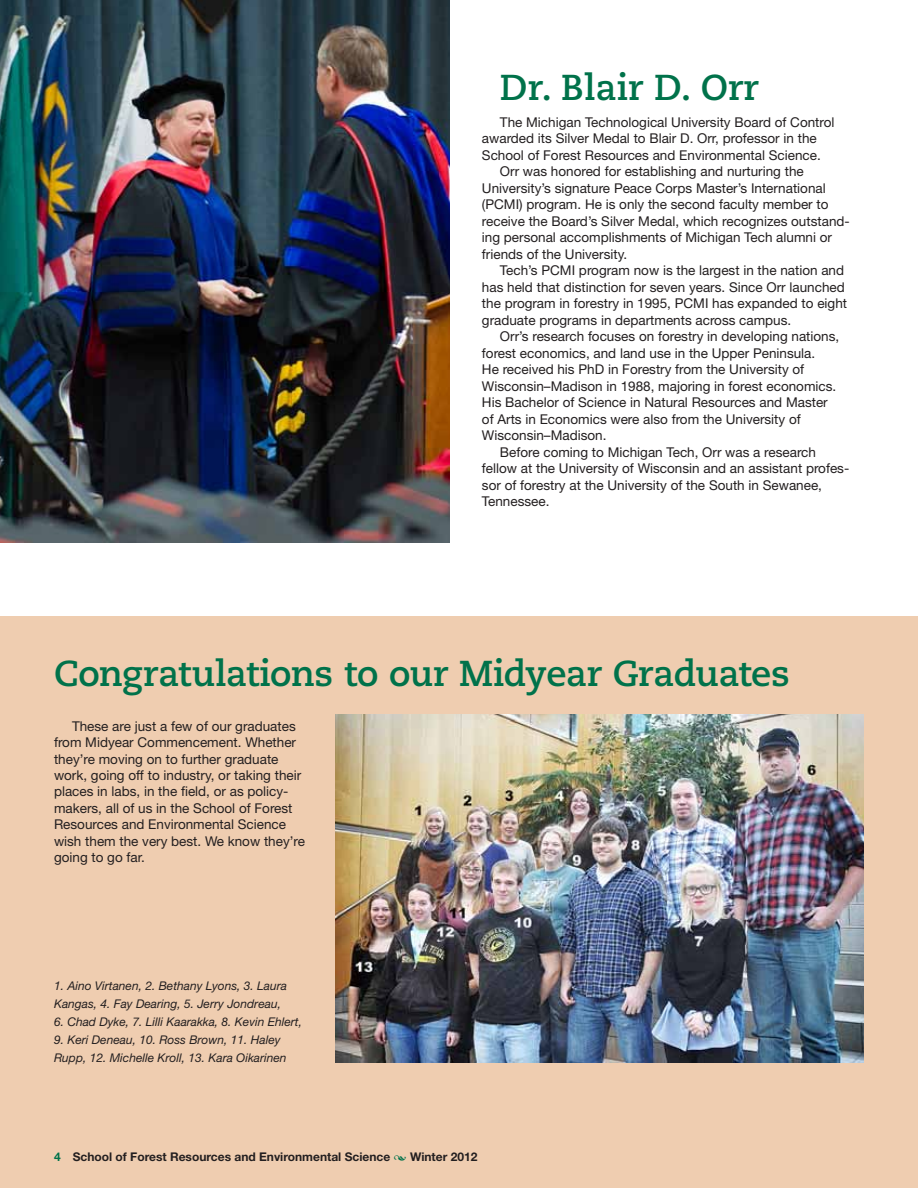
<style>
.page{position:relative;width:918px;height:1188px;background:#fff}
.page>*{position:absolute;margin:0;border:0;box-sizing:border-box;transform-origin:0 0}
.t1{font:700 36px "Caecilia LT Std";letter-spacing:-.01em;color:#00724a}
.t2{font:13.5px/16.5px "Helvetica Neue LT Std";color:#231f20}
.t3{font:italic 12px/18px "Helvetica Neue LT Std";color:#231f20}
.t4{font:700 12px "Helvetica Neue LT Std";color:#231f20}
.s1{color:#00724a}
.s2{font-family:"Minion Pro";font-weight:400;font-style:italic;color:#00724a}
</style>
<div class="page">
<img style="left:0;top:0;width:450px;height:542px">
<div style="left:0;top:617px;width:918px;height:571px;background:#efcdb0"></div>
<img style="left:336px;top:714px;width:528px;height:348px">
<h1 class="t1" style="left:500px;top:66px;width:260px">Dr. Blair D. Orr</h1>
<p class="t2" style="left:500px;top:113px;width:336px">The Michigan Technological University Board of Control</p>
<p class="t2" style="left:482px;top:130px;width:336px">awarded its Silver Medal to Blair D. Orr, professor in the</p>
<p class="t2" style="left:482px;top:146px;width:340px">School of Forest Resources and Environmental Science.</p>
<p class="t2" style="left:500px;top:163px;width:305px">Orr was honored for establishing and nurturing the</p>
<p class="t2" style="left:482px;top:179px;width:345px">University’s signature Peace Corps Master’s International</p>
<p class="t2" style="left:482px;top:196px;width:348px">(PCMI) program. He is only the second faculty member to</p>
<p class="t2" style="left:482px;top:212px;width:369px">receive the Board’s Silver Medal, which recognizes outstand-</p>
<p class="t2" style="left:482px;top:229px;width:352px">ing personal accomplishments of Michigan Tech alumni or</p>
<p class="t2" style="left:482px;top:245px;width:147px">friends of the University.</p>
<p class="t2" style="left:500px;top:262px;width:346px">Tech’s PCMI program now is the largest in the nation and</p>
<p class="t2" style="left:482px;top:278px;width:364px">has held that distinction for seven years. Since Orr launched</p>
<p class="t2" style="left:482px;top:295px;width:367px">the program in forestry in 1995, PCMI has expanded to eight</p>
<p class="t2" style="left:482px;top:311px;width:311px">graduate programs in departments across campus.</p>
<p class="t2" style="left:500px;top:328px;width:341px">Orr’s research focuses on forestry in developing nations,</p>
<p class="t2" style="left:482px;top:344px;width:335px">forest economics, and land use in the Upper Peninsula.</p>
<p class="t2" style="left:482px;top:361px;width:324px">He received his PhD in Forestry from the University of</p>
<p class="t2" style="left:482px;top:377px;width:356px">Wisconsin–Madison in 1988, majoring in forest economics.</p>
<p class="t2" style="left:482px;top:394px;width:347px">His Bachelor of Science in Natural Resources and Master</p>
<p class="t2" style="left:482px;top:410px;width:320px">of Arts in Economics were also from the University of</p>
<p class="t2" style="left:482px;top:427px;width:126px">Wisconsin–Madison.</p>
<p class="t2" style="left:500px;top:443px;width:318px">Before coming to Michigan Tech, Orr was a research</p>
<p class="t2" style="left:482px;top:460px;width:369px">fellow at the University of Wisconsin and an assistant profes-</p>
<p class="t2" style="left:482px;top:476px;width:342px">sor of forestry at the University of the South in Sewanee,</p>
<p class="t2" style="left:482px;top:493px;width:69px">Tennessee.</p>
<h1 class="t1" style="left:54px;top:652px;width:737px">Congratulations to our Midyear Graduates</h1>
<p class="t2" style="left:54px;top:717px;width:253px;text-indent:18px">These are just a few of our graduates from Midyear Commencement. Whether they’re moving on to further graduate work, going off to industry, or taking their places in labs, in the field, or as policy&shy;makers, all of us in the School of Forest Resources and Environmental Science wish them the very best. We know they’re going to go far.</p>
<p class="t3" style="left:54px;top:977px;width:234px">1. Aino Virtanen, 2. Bethany Lyons, 3. Laura<br>Kangas, 4. Fay Dearing, 5. Jerry Jondreau,</p>
<p class="t3" style="left:54px;top:1013px;width:250px">6. Chad Dyke, 7. Lilli Kaarakka, 8. Kevin Ehlert,</p>
<p class="t3" style="left:54px;top:1031px;width:234px">9. Keri Deneau, 10. Ross Brown, 11. Haley<br>Rupp, 12. Michelle Kroll, 13. Kara Oikarinen</p>
<p class="t4" style="left:54px;top:1149px;width:425px"><span class="s1">4</span> School of Forest Resources and Environmental Science <span class="s2">•</span> Winter 2012</p>
</div>
